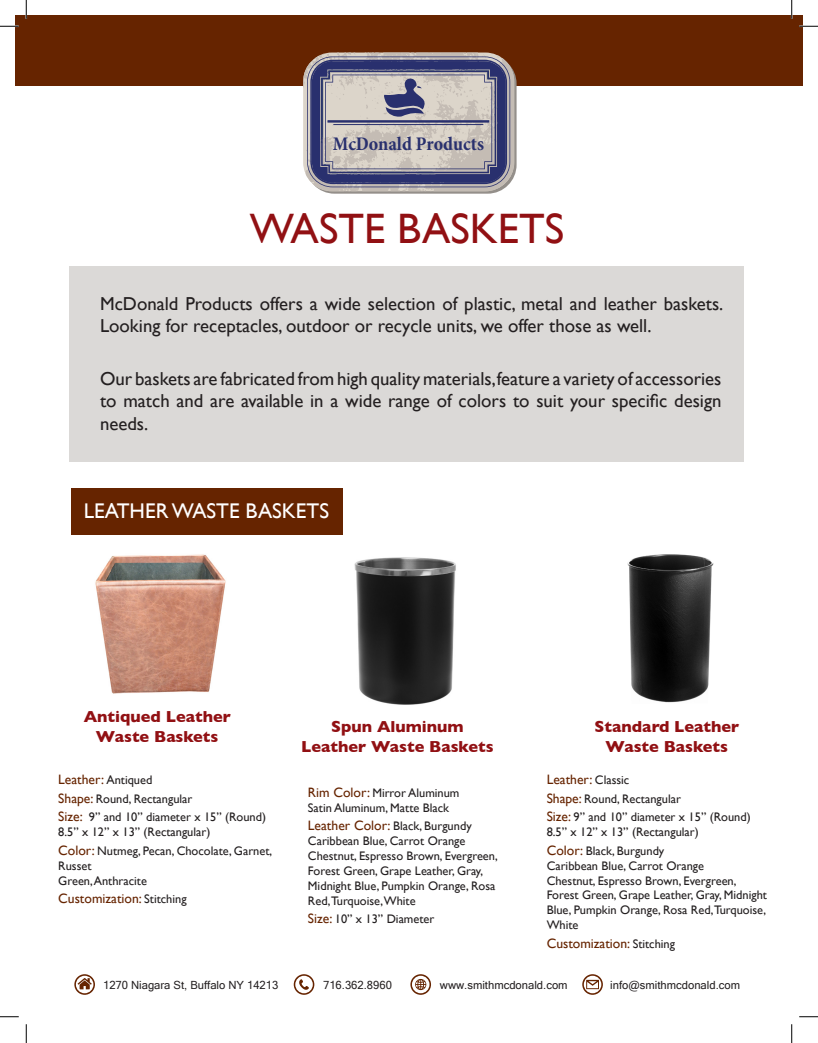
<style>
.page{position:relative;width:818px;height:1043px;background:#fff}
.page>*{position:absolute;margin:0;border:0;box-sizing:border-box;transform-origin:0 0}
.t1{font:42.5px "Gill Sans";color:#911013}
.t2{font:21.25px "Gill Sans";color:#fff}
.t3{font:700 condensed 19.5px "Minion Pro";color:#29306e}
.t4{font:18.75px/22.5px "Gill Sans";color:#231f20}
.t5{font:700 16.25px/19.5px "Gill Sans";color:#911013;text-align:center}
.t6{font:13.62px "Gill Sans";color:#662400}
.t7{font:12.38px/14.9px "Gill Sans";color:#231f20}
.t8{font:11.25px "Microsoft Sans Serif";color:#231f20}
.s1{font-size:12.38px;color:#231f20}
.s2{font-size:13.62px;color:#662400}
</style>
<div class="page">
<div style="left:15px;top:15px;width:787px;height:71px;background:#662400"></div>
<svg style="left:305px;top:55px;width:211px;height:139px"></svg>
<svg style="left:303px;top:52px;width:211px;height:139px;background:#9d99a4"></svg>
<div style="left:70px;top:266px;width:674px;height:196px;background:#dbd9d7"></div>
<div style="left:71px;top:488px;width:271px;height:47px;background:#662400"></div>
<svg style="left:74px;top:974px;width:21px;height:20px"></svg>
<svg style="left:294px;top:974px;width:20px;height:20px"></svg>
<svg style="left:410px;top:974px;width:21px;height:20px"></svg>
<svg style="left:582px;top:974px;width:21px;height:20px"></svg>
<img style="left:95px;top:554px;width:131px;height:140px">
<img style="left:354px;top:557px;width:102px;height:148px">
<img style="left:627px;top:554px;width:87px;height:149px">
<svg style="left:0;top:25px;width:19px;height:2px"></svg>
<svg style="left:799px;top:25px;width:19px;height:2px"></svg>
<svg style="left:0;top:1016px;width:19px;height:1px"></svg>
<svg style="left:799px;top:1016px;width:19px;height:1px"></svg>
<svg style="left:25px;top:0;width:2px;height:19px"></svg>
<svg style="left:25px;top:1024px;width:2px;height:18px"></svg>
<svg style="left:790px;top:0;width:2px;height:19px"></svg>
<svg style="left:791px;top:1024px;width:1px;height:18px"></svg>
<h3 class="t3" style="left:333px;top:130px;width:153px">McDonald Products</h3>
<p class="t1" style="left:250px;top:204px;width:316px">WASTE BASKETS</p>
<p class="t4" style="left:100px;top:292px;width:624px">McDonald Products offers a wide selection of plastic, metal and leather baskets.<br>Looking for receptacles, outdoor or recycle units, we offer those as well.</p>
<p class="t4" style="left:100px;top:367px;width:623px;text-align:justify">Our baskets are fabricated from high quality materials,feature a variety of accessories to match and are available in a wide range of colors to suit your specific design needs.</p>
<p class="t2" style="left:84px;top:498px;width:247px">LEATHER WASTE BASKETS</p>
<p class="t5" style="left:84px;top:706px;width:148px">Antiqued Leather<br>Waste Baskets</p>
<p class="t5" style="left:301px;top:716px;width:194px">Spun Aluminum<br>Leather Waste Baskets</p>
<p class="t5" style="left:594px;top:716px;width:146px">Standard Leather<br>Waste Baskets</p>
<p class="t6" style="left:58px;top:771px;width:96px">Leather: <span class="s1">Antiqued</span></p>
<p class="t7" style="left:58px;top:791px;width:136px"><span class="s2">Shape:</span> Round, Rectangular</p>
<p class="t7" style="left:58px;top:809px;width:209px"><span class="s2">Size:</span> 9” and 10” diameter x 15” (Round)</p>
<p class="t7" style="left:58px;top:824px;width:154px">8.5” x 12” x 13” (Rectangular)</p>
<p class="t7" style="left:58px;top:843px;width:215px"><span class="s2">Color:</span> Nutmeg, Pecan, Chocolate, Garnet,<br>Russet</p>
<p class="t7" style="left:58px;top:872px;width:90px">Green, Anthracite</p>
<p class="t6" style="left:58px;top:890px;width:130px">Customization: <span class="s1">Stitching</span></p>
<p class="t6" style="left:546px;top:771px;width:84px">Leather: <span class="s1">Classic</span></p>
<p class="t7" style="left:546px;top:791px;width:136px"><span class="s2">Shape:</span> Round, Rectangular</p>
<p class="t7" style="left:546px;top:809px;width:205px"><span class="s2">Size:</span> 9” and 10” diameter x 15” (Round)</p>
<p class="t7" style="left:546px;top:824px;width:154px">8.5” x 12” x 13” (Rectangular)</p>
<p class="t7" style="left:546px;top:843px;width:119px"><span class="s2">Color:</span> Black, Burgundy</p>
<p class="t7" style="left:546px;top:858px;width:159px">Caribbean Blue, Carrot Orange</p>
<p class="t7" style="left:546px;top:872px;width:222px">Chestnut, Espresso Brown, Evergreen, Forest Green, Grape Leather, Gray, Midnight Blue, Pumpkin Orange, Rosa Red,Turquoise, White</p>
<p class="t6" style="left:546px;top:935px;width:130px">Customization: <span class="s1">Stitching</span></p>
<p class="t7" style="left:308px;top:785px;width:153px"><span class="s2">Rim Color:</span> Mirror Aluminum</p>
<p class="t7" style="left:308px;top:800px;width:143px">Satin Aluminum, Matte Black</p>
<p class="t7" style="left:308px;top:818px;width:165px"><span class="s2">Leather Color:</span> Black, Burgundy</p>
<p class="t7" style="left:308px;top:833px;width:159px">Caribbean Blue, Carrot Orange</p>
<p class="t7" style="left:308px;top:848px;width:191px">Chestnut, Espresso Brown, Evergreen, Forest Green, Grape Leather, Gray, Midnight Blue, Pumpkin Orange, Rosa Red,Turquoise,White</p>
<p class="t7" style="left:308px;top:911px;width:128px"><span class="s2">Size:</span> 10” x 13” Diameter</p>
<p class="t8" style="left:103px;top:979px;width:177px">1270 Niagara St, Buffalo NY 14213</p>
<p class="t8" style="left:323px;top:979px;width:70px">716.362.8960</p>
<p class="t8" style="left:440px;top:979px;width:129px">www.smithmcdonald.com</p>
<p class="t8" style="left:610px;top:979px;width:131px">info@smithmcdonald.com</p>
</div>
